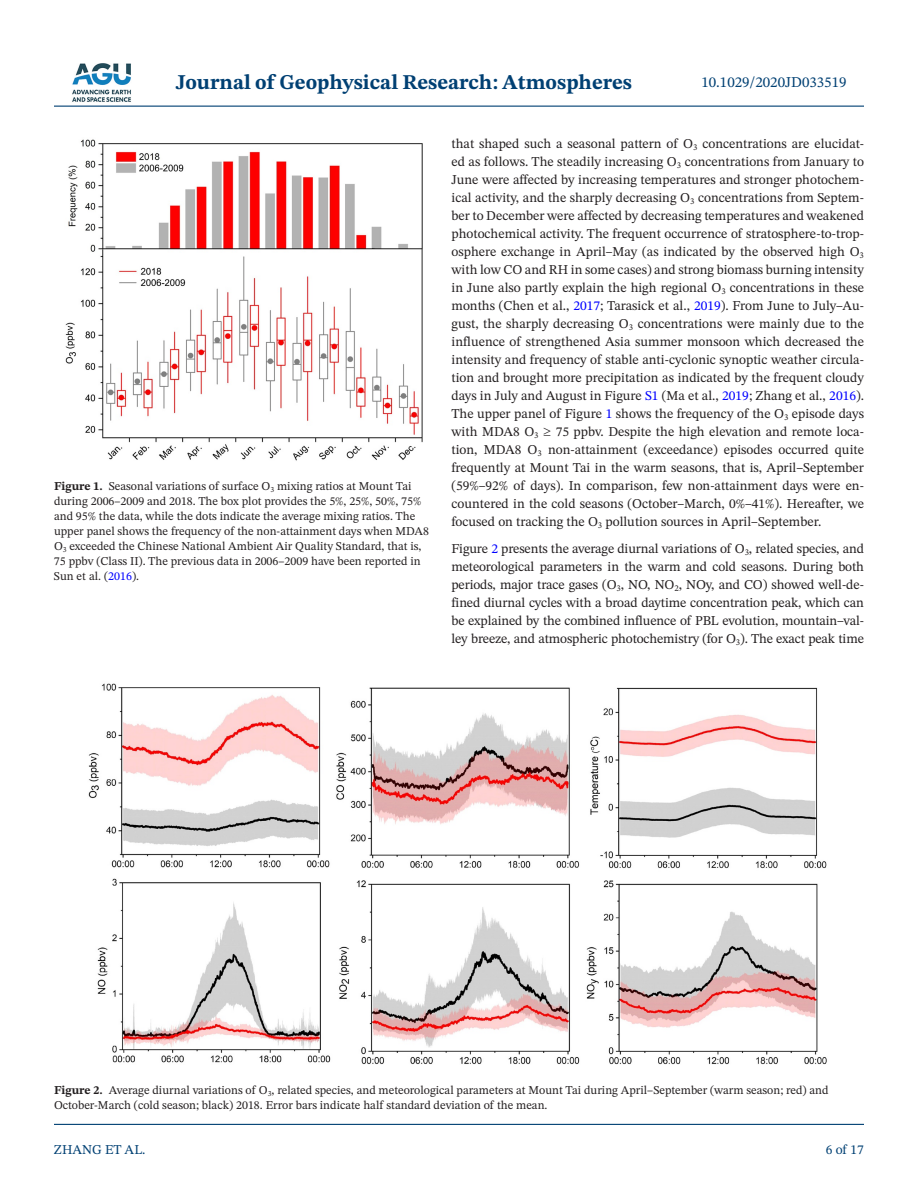
<style>
.page{position:relative;width:918px;height:1188px;background:#fff}
.page>*{position:absolute;margin:0;border:0;box-sizing:border-box;transform-origin:0 0}
.t1{font:700 21px "STIX Two Text";color:#004073}
.t2{font:15px "STIX Two Text";color:#004073}
.t3{font:13.5px/18px "STIX Two Text";letter-spacing:-.01em;color:#231f20;text-align:justify}
.t4{font:13.5px "STIX Two Text";color:#004073}
.t5{font:12px/15px "STIX Two Text";color:#231f20}
.s1{font-weight:700}
.s2{color:#00f}
</style>
<div class="page">
<hr style="left:54px;top:106px;width:810px;height:1px;background:#004073">
<hr style="left:54px;top:1124px;width:810px;height:1px;background:#004073">
<img style="left:72px;top:63px;width:59px;height:39px">
<img style="left:65px;top:139px;width:358px;height:322px">
<img style="left:88px;top:683px;width:739px;height:382px">
<h1 class="t1" style="left:176px;top:67px;width:458px">Journal of Geophysical Research: Atmospheres</h1>
<p class="t2" style="left:701px;top:72px;width:147px">10.1029/2020JD033519</p>
<p class="t5" style="left:54px;top:479px;width:377px"><span class="s1">Figure 1.</span> Seasonal variations of surface O<sub>3</sub> mixing ratios at Mount Tai during 2006–2009 and 2018. The box plot provides the 5%, 25%, 50%, 75% and 95% the data, while the dots indicate the average mixing ratios. The upper panel shows the frequency of the non-attainment days when MDA8<br>O<sub>3</sub> exceeded the Chinese National Ambient Air Quality Standard, that is, 75 ppbv (Class II). The previous data in 2006–2009 have been reported in Sun et al. (<span class="s2">2016</span>).</p>
<p class="t3" style="left:451px;top:134px;width:414px">that shaped such a seasonal pattern of O<sub>3</sub> concentrations are elucidat&shy;ed as follows. The steadily increasing O<sub>3</sub> concentrations from January to June were affected by increasing temperatures and stronger photochem&shy;ical activity, and the sharply decreasing O<sub>3</sub> concentrations from Septem&shy;ber to December were affected by decreasing temperatures and weakened photochemical activity. The frequent occurrence of stratosphere-to-trop&shy;osphere exchange in April–May (as indicated by the observed high O<sub>3 </sub>with low CO and RH in some cases) and strong biomass burning intensity in June also partly explain the high regional O<sub>3</sub> concentrations in these months (Chen et al., <span class="s2">2017</span>; Tarasick et al., <span class="s2">2019</span>). From June to July–Au&shy;gust, the sharply decreasing O<sub>3</sub> concentrations were mainly due to the influence of strengthened Asia summer monsoon which decreased the intensity and frequency of stable anti-cyclonic synoptic weather circula&shy;tion and brought more precipitation as indicated by the frequent cloudy days in July and August in Figure <span class="s2">S1</span> (Ma et al., <span class="s2">2019</span>; Zhang et al., <span class="s2">2016</span>).<br>The upper panel of Figure <span class="s2">1</span> shows the frequency of the O<sub>3</sub> episode days with MDA8 O<sub>3</sub> ≥ 75 ppbv. Despite the high elevation and remote loca&shy;tion, MDA8 O<sub>3</sub> non-attainment (exceedance) episodes occurred quite frequently at Mount Tai in the warm seasons, that is, April–September (59%–92% of days). In comparison, few non-attainment days were en&shy;countered in the cold seasons (October–March, 0%–41%). Hereafter, we focused on tracking the O<sub>3</sub> pollution sources in April–September.</p>
<p class="t3" style="left:451px;top:539px;width:414px">Figure <span class="s2">2</span> presents the average diurnal variations of O<sub>3</sub>, related species, and meteorological parameters in the warm and cold seasons. During both periods, major trace gases (O<sub>3</sub>, NO, NO<sub>2</sub>, NOy, and CO) showed well-de&shy;fined diurnal cycles with a broad daytime concentration peak, which can be explained by the combined influence of PBL evolution, mountain–val&shy;ley breeze, and atmospheric photochemistry (for O<sub>3</sub>). The exact peak time</p>
<p class="t5" style="left:54px;top:1083px;width:776px"><span class="s1">Figure 2.</span> Average diurnal variations of O<sub>3</sub>, related species, and meteorological parameters at Mount Tai during April–September (warm season; red) and<br>October-March (cold season; black) 2018. Error bars indicate half standard deviation of the mean.</p>
<p class="t4" style="left:54px;top:1140px;width:93px">ZHANG ET AL.</p>
<p class="t4" style="left:826px;top:1140px;width:40px">6 of 17</p>
</div>
